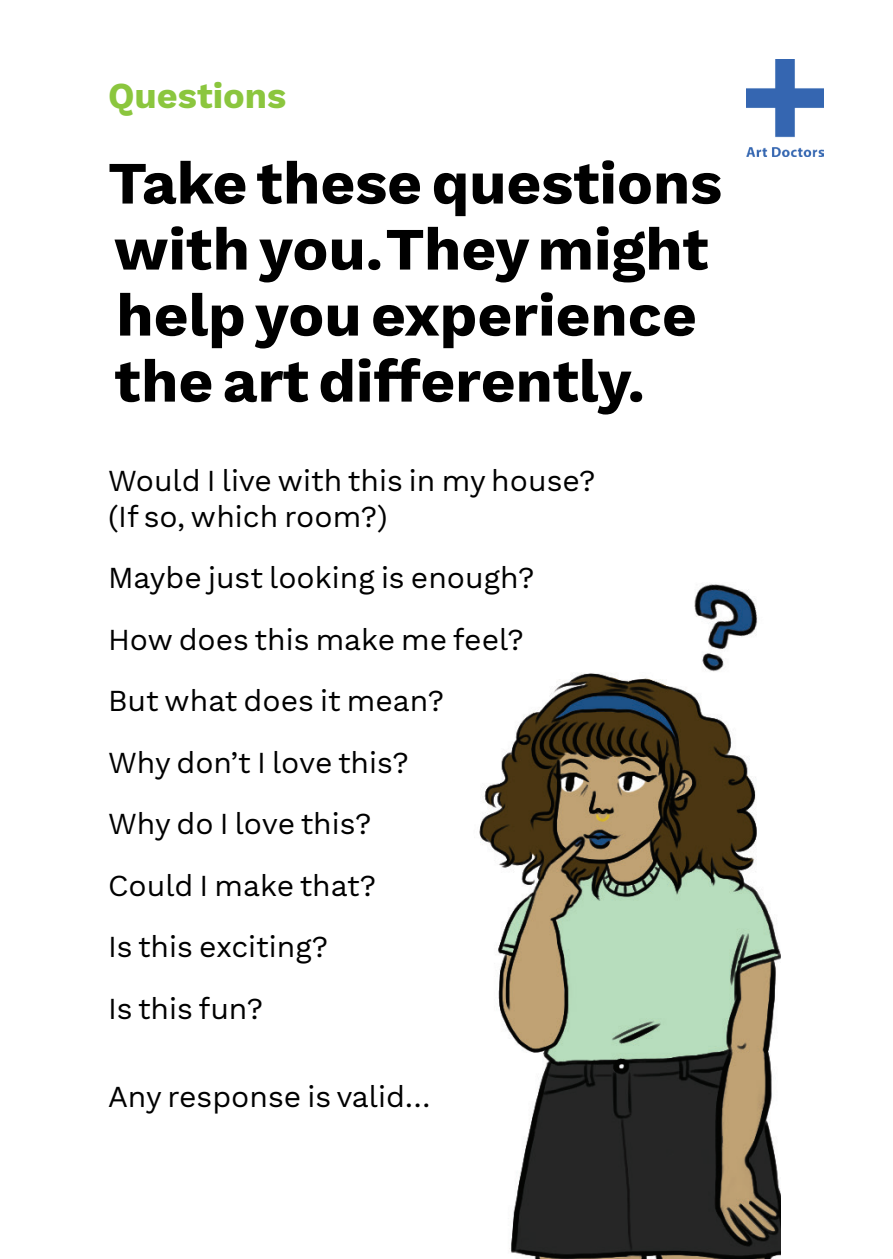
<style>
.page{position:relative;width:893px;height:1259px;background:#fff}
.page>*{position:absolute;margin:0;border:0;box-sizing:border-box;transform-origin:0 0}
.t1{font:700 60px/66px "Work Sans";color:#000}
.t2{font:700 36px "Work Sans";color:#8bc63e}
.t3{font:30px/61.5px "Work Sans";color:#000}
</style>
<div class="page">
<img style="left:746px;top:59px;width:78px;height:98px">
<img style="left:479px;top:584px;width:302px;height:675px">
<p class="t2" style="left:108px;top:75px;width:180px">Questions</p>
<h1 class="t1" style="left:108px;top:153px;width:616px">Take these questions with you. They might help you experience the art differently.</h1>
<p class="t3" style="left:108px;top:464px;width:489px;line-height:36px">Would I live with this in my house? (If so, which room?)</p>
<p class="t3" style="left:108px;top:548px;width:428px">Maybe just looking is enough?<br>How does this make me feel?<br>But what does it mean?<br>Why don’t I love this?<br>Why do I love this?<br>Could I make that?<br>Is this exciting?<br>Is this fun?</p>
<p class="t3" style="left:108px;top:1067px;width:324px">Any response is valid…</p>
</div>
